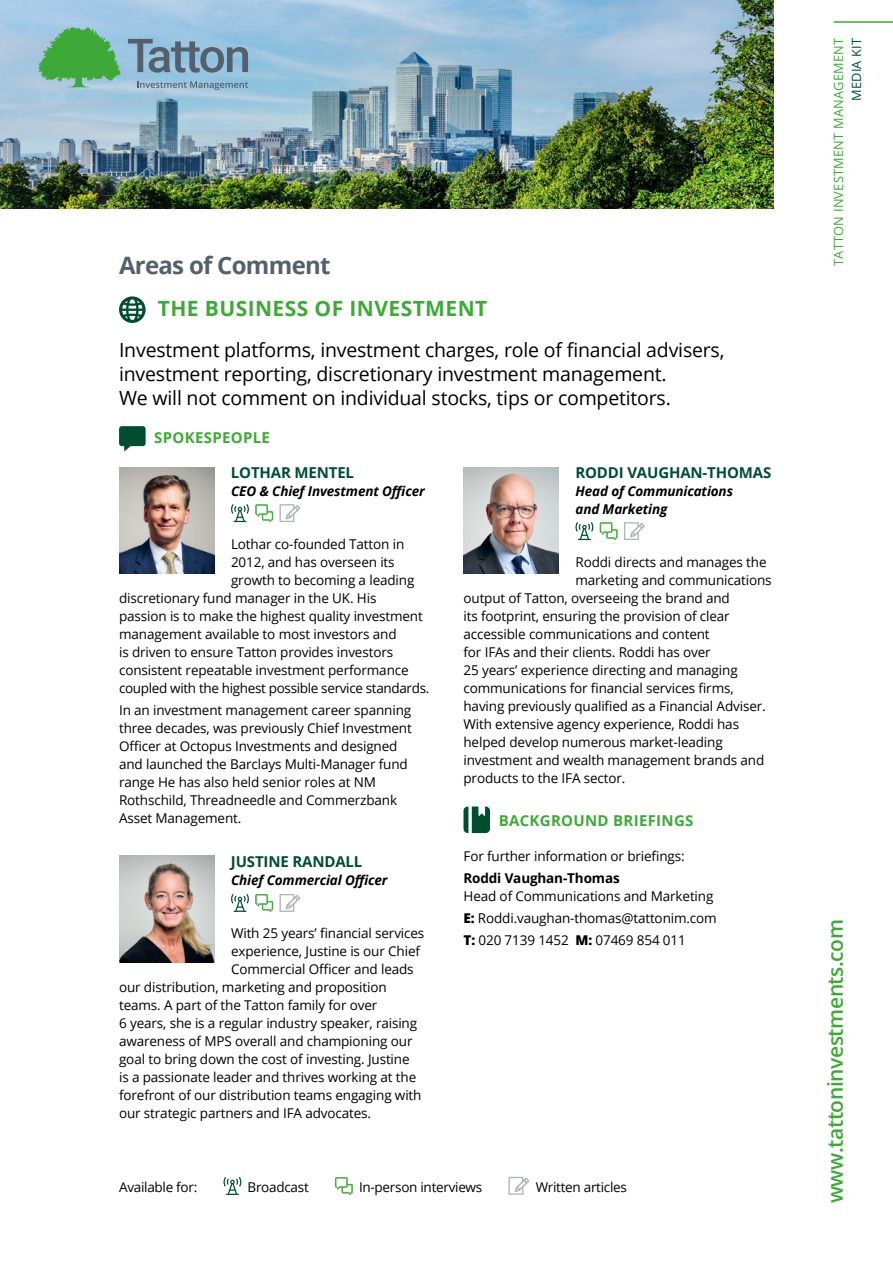
<style>
.page{position:relative;width:893px;height:1263px;background:#fff}
.page>*{position:absolute;margin:0;border:0;box-sizing:border-box;transform-origin:0 0}
.t1{font:700 24px "Open Sans";letter-spacing:-.03em;color:#54616c}
.t2{font:600 21px "Open Sans";letter-spacing:-.02em;color:#3ea938}
.t3{font:700 21px "Open Sans";letter-spacing:.02em;color:#3ea938}
.t4{font:19.5px/24px "Open Sans";letter-spacing:-.01em;color:#000}
.t5{font:700 15px "Open Sans";letter-spacing:-.01em;color:#004e32}
.t6{font:700 15px "Open Sans";letter-spacing:.02em;color:#3ea938}
.t7{font:13.5px/18px "Open Sans";letter-spacing:-.01em;color:#000}
.t8{font:italic 700 13.5px/18px "Open Sans";letter-spacing:-.01em;color:#000}
.t9{font:700 13.5px "Open Sans";letter-spacing:-.01em;color:#000}
.t10{font:12.75px "Open Sans";letter-spacing:.02em;color:#3ea938}
.t11{font:12.75px "Open Sans";letter-spacing:.02em;color:#004e32}
.s1{font-weight:800}
</style>
<div class="page">
<svg style="left:119px;top:296px;width:27px;height:27px"></svg>
<svg style="left:119px;top:426px;width:27px;height:26px"></svg>
<img style="left:119px;top:467px;width:95px;height:107px">
<svg style="left:231px;top:504px;width:18px;height:18px"></svg>
<svg style="left:255px;top:504px;width:18px;height:18px"></svg>
<svg style="left:279px;top:504px;width:21px;height:18px"></svg>
<img style="left:119px;top:856px;width:95px;height:106px">
<svg style="left:231px;top:894px;width:18px;height:18px"></svg>
<svg style="left:255px;top:894px;width:18px;height:18px"></svg>
<svg style="left:279px;top:894px;width:21px;height:18px"></svg>
<img style="left:463px;top:467px;width:95px;height:107px">
<svg style="left:575px;top:522px;width:18px;height:18px"></svg>
<svg style="left:600px;top:522px;width:18px;height:18px"></svg>
<svg style="left:624px;top:522px;width:21px;height:18px"></svg>
<svg style="left:463px;top:806px;width:27px;height:27px"></svg>
<img style="left:0;top:0;width:774px;height:208px">
<svg style="left:38px;top:27px;width:83px;height:60px;background:#62b374"></svg>
<svg style="left:128px;top:39px;width:120px;height:34px;background:#7a9aaf"></svg>
<svg style="left:137px;top:81px;width:111px;height:9px"></svg>
<svg style="left:223px;top:1177px;width:18px;height:18px"></svg>
<svg style="left:335px;top:1177px;width:18px;height:18px"></svg>
<svg style="left:508px;top:1177px;width:21px;height:18px"></svg>
<hr style="left:119px;top:1170px;width:655px;height:1px;background:#afb6bd">
<hr style="left:119px;top:1203px;width:655px;height:1px;background:#afb6bd">
<hr style="left:833px;top:21px;width:60px;height:2px;background:#3ea938">
<h1 class="t1" style="left:119px;top:248px;width:213px">Areas of Comment</h1>
<h2 class="t3" style="left:158px;top:293px;width:331px">THE BUSINESS OF INVESTMENT</h2>
<h3 class="t4" style="left:119px;top:337px;width:607px">Investment platforms, investment charges, role of financial advisers, investment reporting, discretionary investment management.<br>We will not comment on individual stocks, tips or competitors.</h3>
<p class="t6" style="left:154px;top:426px;width:117px">SPOKESPEOPLE</p>
<p class="t5" style="left:231px;top:461px;width:125px">LOTHAR MENTEL</p>
<p class="t8" style="left:231px;top:481px;width:195px">CEO &amp; Chief Investment Officer</p>
<p class="t7" style="left:231px;top:534px;width:175px">Lothar co-founded Tatton in</p>
<p class="t7" style="left:231px;top:552px;width:165px">2012, and has overseen its</p>
<p class="t7" style="left:231px;top:570px;width:185px">growth to becoming a leading</p>
<p class="t7" style="left:119px;top:588px;width:259px">discretionary fund manager in the UK. His</p>
<p class="t7" style="left:119px;top:606px;width:305px">passion is to make the highest quality investment</p>
<p class="t7" style="left:119px;top:624px;width:279px">management available to most investors and</p>
<p class="t7" style="left:119px;top:642px;width:276px">is driven to ensure Tatton provides investors</p>
<p class="t7" style="left:119px;top:660px;width:291px">consistent repeatable investment performance</p>
<p class="t7" style="left:119px;top:678px;width:312px">coupled with the highest possible service standards.</p>
<p class="t7" style="left:119px;top:700px;width:294px">In an investment management career spanning three decades, was previously Chief Investment Officer at Octopus Investments and designed and launched the Barclays Multi-Manager fund range He has also held senior roles at NM Rothschild, Threadneedle and Commerzbank Asset Management.</p>
<p class="t5" style="left:231px;top:851px;width:133px">JUSTINE RANDALL</p>
<p class="t8" style="left:231px;top:871px;width:158px">Chief Commercial Officer</p>
<p class="t7" style="left:231px;top:924px;width:195px">With 25 years’ financial services</p>
<p class="t7" style="left:231px;top:942px;width:190px">experience, Justine is our Chief</p>
<p class="t7" style="left:231px;top:960px;width:184px">Commercial Officer and leads</p>
<p class="t7" style="left:119px;top:978px;width:269px">our distribution, marketing and proposition</p>
<p class="t7" style="left:119px;top:996px;width:260px">teams. A part of the Tatton family for over</p>
<p class="t7" style="left:119px;top:1014px;width:300px">6 years, she is a regular industry speaker, raising</p>
<p class="t7" style="left:119px;top:1032px;width:295px">awareness of MPS overall and championing our</p>
<p class="t7" style="left:119px;top:1050px;width:292px">goal to bring down the cost of investing. Justine</p>
<p class="t7" style="left:119px;top:1068px;width:299px">is a passionate leader and thrives working at the</p>
<p class="t7" style="left:119px;top:1086px;width:304px">forefront of our distribution teams engaging with</p>
<p class="t7" style="left:119px;top:1104px;width:254px">our strategic partners and IFA advocates.</p>
<p class="t5" style="left:575px;top:461px;width:198px">RODDI VAUGHAN-THOMAS</p>
<p class="t8" style="left:575px;top:481px;width:159px">Head of Communications and Marketing</p>
<p class="t7" style="left:575px;top:552px;width:193px">Roddi directs and manages the</p>
<p class="t7" style="left:575px;top:570px;width:198px">marketing and communications</p>
<p class="t7" style="left:463px;top:588px;width:268px">output of Tatton, overseeing the brand and</p>
<p class="t7" style="left:463px;top:606px;width:268px">its footprint, ensuring the provision of clear</p>
<p class="t7" style="left:463px;top:624px;width:248px">accessible communications and content</p>
<p class="t7" style="left:463px;top:642px;width:249px">for IFAs and their clients. Roddi has over</p>
<p class="t7" style="left:463px;top:660px;width:276px">25 years’ experience directing and managing</p>
<p class="t7" style="left:463px;top:678px;width:272px">communications for financial services firms,</p>
<p class="t7" style="left:463px;top:696px;width:304px">having previously qualified as a Financial Adviser.</p>
<p class="t7" style="left:463px;top:714px;width:277px">With extensive agency experience, Roddi has</p>
<p class="t7" style="left:463px;top:732px;width:261px">helped develop numerous market-leading</p>
<p class="t7" style="left:463px;top:750px;width:302px">investment and wealth management brands and</p>
<p class="t7" style="left:463px;top:768px;width:163px">products to the IFA sector.</p>
<p class="t6" style="left:499px;top:809px;width:196px">BACKGROUND BRIEFINGS</p>
<p class="t7" style="left:463px;top:846px;width:223px">For further information or briefings:</p>
<p class="t9" style="left:463px;top:868px;width:158px">Roddi Vaughan-Thomas</p>
<p class="t7" style="left:463px;top:884px;width:255px;line-height:22.2px">Head of Communications and Marketing<br><span class="s1">E:</span> Roddi.vaughan-thomas@tattonim.com<br><span class="s1">T:</span> 020 7139 1452 <span class="s1">M:</span> 07469 854 011</p>
<p class="t7" style="left:119px;top:1177px;width:80px">Available for:</p>
<p class="t7" style="left:248px;top:1177px;width:63px">Broadcast</p>
<p class="t7" style="left:359px;top:1177px;width:125px">In-person interviews</p>
<p class="t7" style="left:536px;top:1177px;width:93px">Written articles</p>
<p class="t10" style="left:830px;top:266px;width:230px;rotate:-90deg">TATTON INVESTMENT MANAGEMENT</p>
<p class="t11" style="left:848px;top:101px;width:65px;rotate:-90deg">MEDIA KIT</p>
<h2 class="t2" style="left:821px;top:1203px;width:286px;rotate:-90deg">www.tattoninvestments.com</h2>
</div>
